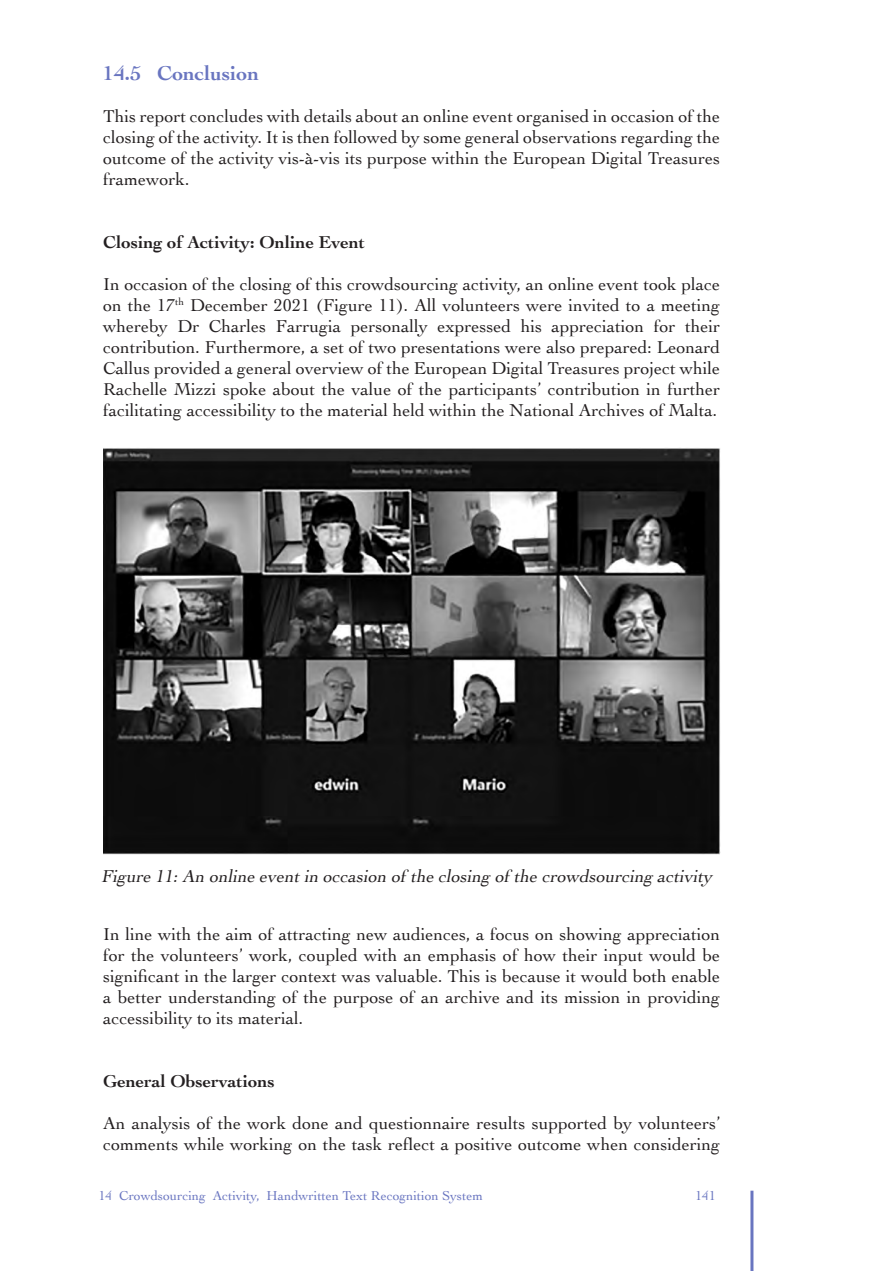
<style>
.page{position:relative;width:890px;height:1271px;background:#fff}
.page>*{position:absolute;margin:0;border:0;box-sizing:border-box;transform-origin:0 0}
.Subtitles{font:700 21px "Cochin";color:#6975c0}
.t1{font:18px/21px "Cochin";color:#231f20;text-align:justify}
.CAPTIONS{font:italic 18px "Cochin";color:#231f20}
.Heading_2{font:700 18px "Cochin";color:#231f20}
.t2{font:13.5px "Cochin";color:#6975c0}
</style>
<div class="page">
<img style="left:103px;top:448px;width:617px;height:407px">
<p class="Subtitles" style="left:103px;top:59px;width:157px">14.5 Conclusion</p>
<p class="t1" style="left:103px;top:105px;width:618px">This report concludes with details about an online event organised in occasion of the closing of the activity. It is then followed by some general observations regarding the outcome of the activity vis‑à‑vis its purpose within the European Digital Treasures framework.</p>
<p class="Heading_2" style="left:103px;top:230px;width:263px">Closing of Activity: Online Event</p>
<p class="t1" style="left:103px;top:273px;width:618px">In occasion of the closing of this crowdsourcing activity, an online event took place on the 17<sup>th</sup> December 2021 (Figure 11). All volunteers were invited to a meeting whereby Dr Charles Farrugia personally expressed his appreciation for their contribution. Furthermore, a set of two presentations were also prepared: Leonard Callus provided a general overview of the European Digital Treasures project while Rachelle Mizzi spoke about the value of the participants’ contribution in further facilitating accessibility to the material held within the National Archives of Malta.</p>
<p class="CAPTIONS" style="left:101px;top:864px;width:612px">Figure 11:An online eventin occasion of the closing of the crowdsourcing activity</p>
<p class="t1" style="left:103px;top:922px;width:618px">In line with the aim of attracting new audiences, a focus on showing appreciation for the volunteers’ work, coupled with an emphasis of how their input would be significant in the larger context was valuable. This is because it would both enable a better understanding of the purpose of an archive and its mission in providing accessibility to its material.</p>
<p class="Heading_2" style="left:103px;top:1068px;width:173px">General Observations</p>
<p class="t1" style="left:103px;top:1111px;width:618px">An analysis of the work done and questionnaire results supported by volunteers’ comments while working on the task reflect a positive outcome when considering</p>
<p class="t2" style="left:99px;top:1187px;width:385px">14 Crowdsourcing Activity, Handwritten Text Recognition System</p>
<p class="t2" style="left:695px;top:1187px;width:22px">141</p>
</div>
